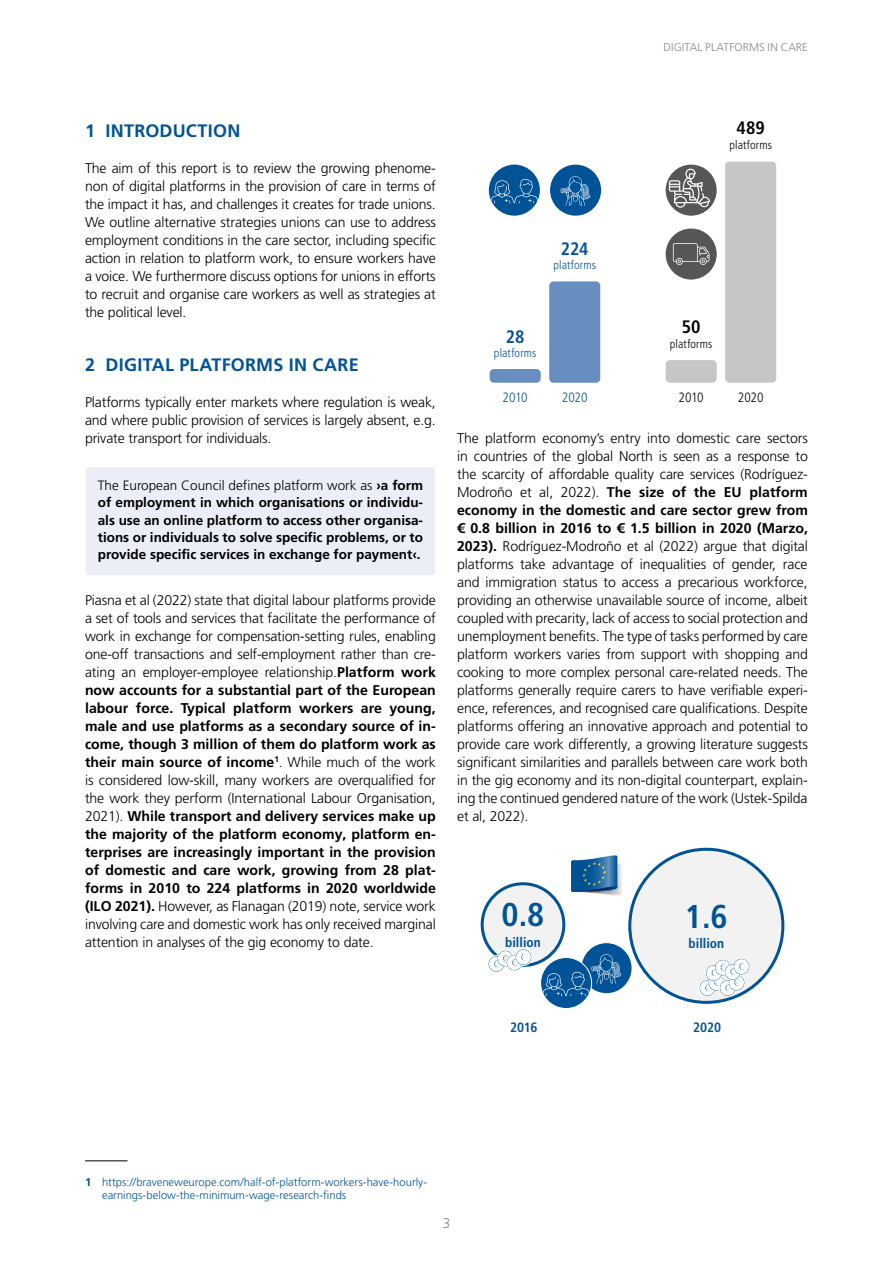
<style>
.page{position:relative;width:893px;height:1263px;background:#fff}
.page>*{position:absolute;margin:0;border:0;box-sizing:border-box;transform-origin:0 0}
.t1{font:700 condensed 33px "Frutiger LT Pro";color:#005397}
._120_H1{font:700 18px "Frutiger LT Pro";letter-spacing:.015em;color:#005397}
.t2{font:700 condensed 18px "Frutiger LT Pro";color:#005397}
.t3{font:700 condensed 18px "Frutiger LT Pro";color:#000}
._200_Standard{font:300 14.1px/18px "Frutiger LT Pro";letter-spacing:-.01em;color:#000;text-align:justify}
._202_Standard_O_AO{font:300 14.1px/18px "Frutiger LT Pro";letter-spacing:-.01em;color:#000;text-align:justify}
._201_Standard_O{font:300 14.1px/18px "Frutiger LT Pro";letter-spacing:-.01em;color:#000;text-align:justify}
.t4{font:300 14.1px "Frutiger LT Pro";color:#878786}
._512_Box_O_AO{font:700 13.5px/17.2px "Frutiger LT Pro";color:#000;text-align:justify}
.t5{font:700 condensed 13.5px "Frutiger LT Pro";color:#005397}
.t6{font:300 condensed 13.5px "Frutiger LT Pro";letter-spacing:-.01em;color:#005397}
.t7{font:300 condensed 13.5px "Frutiger LT Pro";letter-spacing:-.01em;color:#000}
.t8{font:300 condensed 12px "Frutiger LT Pro";letter-spacing:.01em;color:#005397}
.t9{font:300 condensed 12px "Frutiger LT Pro";letter-spacing:.01em;color:#000}
._380_Fussnote{font:300 11.25px/13.5px "Frutiger LT Pro";color:#005397}
.t10{font:300 11.25px "Frutiger LT Pro";color:#878786}
.s1{font-weight:300}
.s2{font-weight:700}
</style>
<div class="page">
<div style="left:86px;top:467px;width:349px;height:108px;background:#ebeef7;border-radius:4px"></div>
<hr style="left:85px;top:1160px;width:43px;height:1px;background:#000">
<div style="left:490px;top:369px;width:51px;height:14px;background:#688dc0;border-radius:4px"></div>
<div style="left:549px;top:281px;width:51px;height:102px;background:#688dc0;border-radius:4px"></div>
<div style="left:666px;top:360px;width:51px;height:23px;background:#c5c6c6;border-radius:4px"></div>
<div style="left:725px;top:162px;width:51px;height:221px;background:#c5c6c6;border-radius:4px"></div>
<div style="left:666px;top:228px;width:51px;height:52px;background:#565656;border-radius:50%"></div>
<svg style="left:673px;top:243px;width:36px;height:22px"></svg>
<div style="left:489px;top:165px;width:51px;height:51px;background:#005397;border-radius:50%"></div>
<svg style="left:490px;top:179px;width:49px;height:24px"></svg>
<div style="left:550px;top:165px;width:51px;height:51px;background:#005397;border-radius:50%"></div>
<svg style="left:560px;top:176px;width:30px;height:30px"></svg>
<div style="left:666px;top:165px;width:51px;height:51px;background:#565656;border-radius:50%"></div>
<svg style="left:669px;top:169px;width:41px;height:39px"></svg>
<div style="left:630px;top:849px;width:153px;height:153px;background:#f2f2f2;border-radius:50%"></div>
<div style="left:628px;top:848px;width:156px;height:156px;border:3px solid #005397;border-radius:50%"></div>
<div style="left:482px;top:884px;width:82px;height:81px;background:#f2f2f2;border-radius:50%"></div>
<div style="left:481px;top:882px;width:84px;height:85px;border:3px solid #005397;border-radius:50%"></div>
<svg style="left:571px;top:855px;width:51px;height:41px"></svg>
<svg style="left:488px;top:948px;width:44px;height:25px"></svg>
<svg style="left:699px;top:958px;width:51px;height:39px"></svg>
<div style="left:581px;top:943px;width:51px;height:51px;background:#005397;border-radius:50%"></div>
<div style="left:581px;top:942px;width:51px;height:52px;border:1px solid #fff;border-radius:50%"></div>
<div style="left:541px;top:957px;width:51px;height:51px;background:#005397;border-radius:50%"></div>
<svg style="left:541px;top:954px;width:80px;height:42px"></svg>
<p class="t10" style="left:663px;top:41px;width:14px">Digital</p>
<p class="t10" style="left:705px;top:41px;width:8px">platforms</p>
<p class="t10" style="left:768px;top:41px;width:21px">in care</p>
<h1 class="_120_H1" style="left:85px;top:120px;width:157px">1 INTRODUCTION</h1>
<p class="_201_Standard_O" style="left:85px;top:159px;width:352px">The aim of this report is to review the growing phenome&shy;non of digital platforms in the provision of care in terms of the impact it has, and challenges it creates for trade unions.<br>We outline alternative strategies unions can use to address employment conditions in the care sector, including specific action in relation to platform work, to ensure workers have a voice. We furthermore discuss options for unions in efforts to recruit and organise care workers as well as strategies at the political level.</p>
<h1 class="_120_H1" style="left:85px;top:354px;width:275px">2 DIGITAL PLATFORMS IN CARE</h1>
<p class="_201_Standard_O" style="left:85px;top:393px;width:352px">Platforms typically enter markets where regulation is weak, and where public provision of services is largely absent, e.g. private transport for individuals.</p>
<p class="_512_Box_O_AO" style="left:98px;top:477px;width:327px"><span class="s1">The European Council defines platform work as</span> ›a form of employment in which organisations or individu&shy;als use an online platform to access other organisa&shy;tions or individuals to solve specific problems, or to provide specific services in exchange for payment‹.</p>
<p class="_202_Standard_O_AO" style="left:85px;top:591px;width:352px">Piasna et al (2022) state that digital labour platforms provide a set of tools and services that facilitate the performance of work in exchange for compensation-setting rules, enabling one-off transactions and self-employment rather than cre&shy;ating an employer-employee relationship.<span class="s2">Platform work now accounts for a substantial part of the European labour force. Typical platform workers are young, male and use platforms as a secondary source of in&shy;come, though 3 million of them do platform work as their main source of income</span><sup>1</sup>. While much of the work is considered low-skill, many workers are overqualified for the work they perform (International Labour Organisation, 2021). <span class="s2">While transport and delivery services make up the majority of the platform economy, platform en&shy;terprises are increasingly important in the provision of domestic and care work, growing from 28 plat&shy;forms in 2010 to 224 platforms in 2020 worldwide (ILO 2021).</span> However, as Flanagan (2019) note, service work involving care and domestic work has only received marginal attention in analyses of the gig economy to date.</p>
<p class="t2" style="left:561px;top:238px;width:29px">224</p>
<p class="t8" style="left:553px;top:258px;width:44px">platforms</p>
<p class="t2" style="left:506px;top:326px;width:20px">28</p>
<p class="t8" style="left:494px;top:346px;width:44px">platforms</p>
<p class="t3" style="left:737px;top:117px;width:30px">489</p>
<p class="t9" style="left:729px;top:138px;width:44px">platforms</p>
<p class="t3" style="left:682px;top:316px;width:20px">50</p>
<p class="t9" style="left:670px;top:336px;width:44px">platforms</p>
<p class="t6" style="left:503px;top:390px;width:27px">2010</p>
<p class="t6" style="left:562px;top:390px;width:27px">2020</p>
<p class="t7" style="left:679px;top:390px;width:27px">2010</p>
<p class="t7" style="left:738px;top:390px;width:27px">2020</p>
<p class="_200_Standard" style="left:457px;top:429px;width:353px">The platform economy’s entry into domestic care sectors in countries of the global North is seen as a response to the scarcity of affordable quality care services (Rodríguez-Modroño et al, 2022). <span class="s2">The size of the EU platform economy in the domestic and care sector grew from € 0.8 billion in 2016 to € 1.5 billion in 2020 (Marzo, 2023).</span> Rodríguez-Modroño et al (2022) argue that digital platforms take advantage of inequalities of gender, race and immigration status to access a precarious workforce, providing an otherwise unavailable source of income, albeit coupled with precarity, lack of access to social protection and unemployment benefits. The type of tasks performed by care platform workers varies from support with shopping and cooking to more complex personal care-related needs. The platforms generally require carers to have verifiable experi&shy;ence, references, and recognised care qualifications. Despite platforms offering an innovative approach and potential to provide care work differently, a growing literature suggests significant similarities and parallels between care work both in the gig economy and its non-digital counterpart, explain&shy;ing the continued gendered nature of the work (Ustek-Spilda et al, 2022).</p>
<p class="t1" style="left:502px;top:895px;width:44px">0.8</p>
<p class="t5" style="left:505px;top:934px;width:37px">billion</p>
<p class="t1" style="left:685px;top:897px;width:44px">1.6</p>
<p class="t5" style="left:689px;top:936px;width:37px">billion</p>
<p class="t5" style="left:510px;top:1019px;width:29px">2016</p>
<p class="t5" style="left:693px;top:1019px;width:30px">2020</p>
<p class="_380_Fussnote" style="left:102px;top:1175px;width:327px;text-indent:-17px"><span class="s2">1</span> https://braveneweurope.com/half-of-platform-workers-have-hourly&shy;earnings-below-the-minimum-wage-research-finds</p>
<p class="t4" style="left:443px;top:1215px;width:9px">3</p>
</div>
